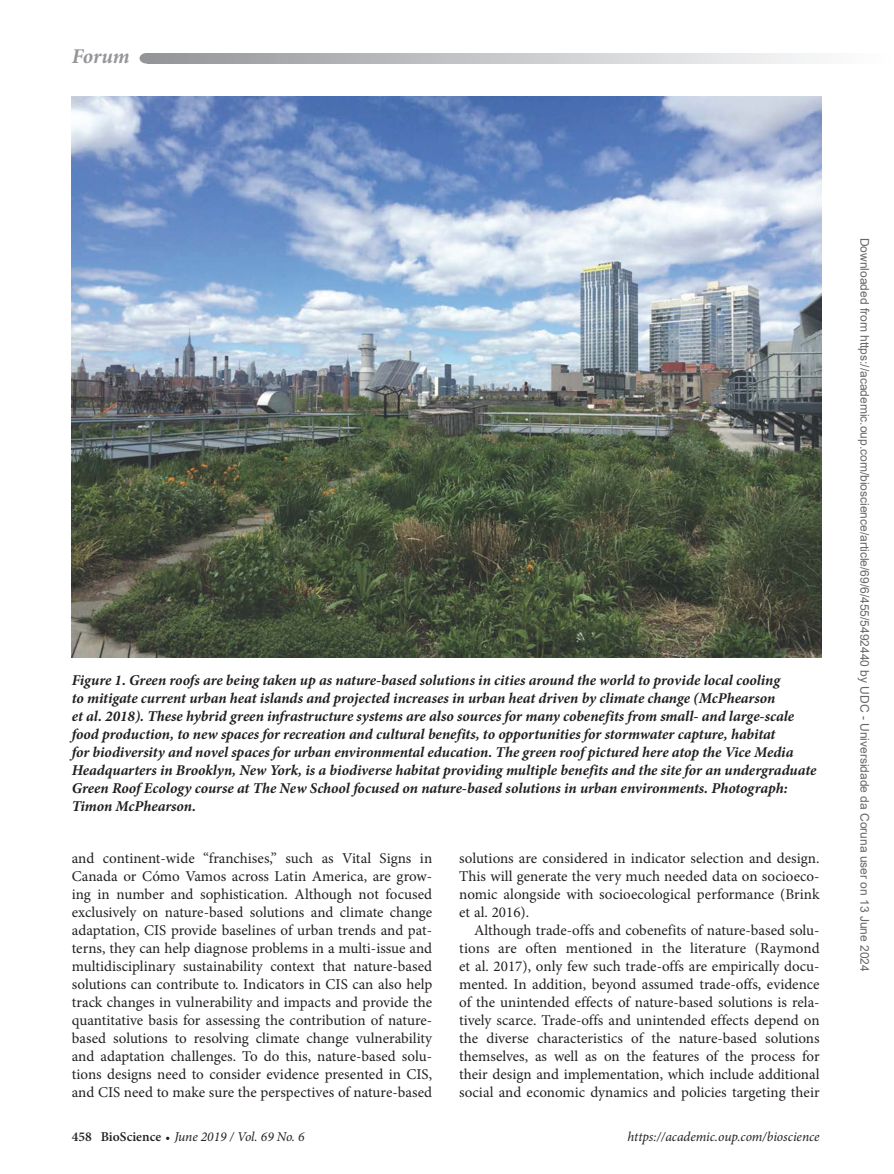
<style>
.page{position:relative;width:894px;height:1174px;background:#fff}
.page>*{position:absolute;margin:0;border:0;box-sizing:border-box;transform-origin:0 0}
.t1{font:italic 700 21px "Minion Pro";letter-spacing:-.005em;color:#939598}
.Para{font:15px/18px "Minion Pro";color:#231f20;text-align:justify}
.FigCaption{font:italic 700 15px/18px "Minion Pro";letter-spacing:-.005em;color:#231f20}
.t2{font:italic 13.5px "Minion Pro";letter-spacing:-.005em;color:#231f20}
.t3{font:12px "Arial";color:#666}
.s1{font-weight:600;font-style:normal}
.s2{font-weight:600;font-style:normal;font-size:12px}
</style>
<div class="page">
<svg style="left:149px;top:53px;width:663px;height:11px;background:#c5c6c8"></svg>
<div style="left:139px;top:53px;width:14px;height:11px;background:#939598;border-radius:50%"></div>
<img style="left:72px;top:96px;width:748px;height:562px">
<h1 class="t1" style="left:72px;top:41px;width:59px">Forum</h1>
<p class="FigCaption" style="left:72px;top:671px;width:745px">Figure 1. Green roofs are being taken up as nature-based solutions in cities around the world to provide local cooling<br>to mitigate current urban heat islands and projected increases in urban heat driven by climate change (McPhearson<br>et al. 2018). These hybrid green infrastructure systems are also sources for many cobenefits from small- and large-scale food production, to new spaces for recreation and cultural benefits, to opportunities for stormwater capture, habitat<br>for biodiversity and novel spaces for urban environmental education. The green roof pictured here atop the Vice Media Headquarters in Brooklyn, New York, is a biodiverse habitat providing multiple benefits and the site for an undergraduate Green Roof Ecology course at The New School focused on nature-based solutions in urban environments. Photograph:<br>Timon McPhearson.</p>
<h2 class="Para" style="left:72px;top:849px;width:362px">and continent-wide “franchises,” such as Vital Signs in Canada or Cómo Vamos across Latin America, are grow&shy;ing in number and sophistication. Although not focused exclusively on nature-based solutions and climate change adaptation, CIS provide baselines of urban trends and pat&shy;terns, they can help diagnose problems in a multi-issue and multidisciplinary sustainability context that nature-based solutions can contribute to. Indicators in CIS can also help track changes in vulnerability and impacts and provide the quantitative basis for assessing the contribution of nature&shy;based solutions to resolving climate change vulnerability and adaptation challenges. To do this, nature-based solu&shy;tions designs need to consider evidence presented in CIS, and CIS need to make sure the perspectives of nature-based</h2>
<h2 class="Para" style="left:459px;top:849px;width:362px">solutions are considered in indicator selection and design.<br>This will generate the very much needed data on socioeco&shy;nomic alongside with socioecological performance (Brink et al. 2016).</h2>
<p class="Para" style="left:459px;top:921px;width:362px;text-indent:15px">Although trade-offs and cobenefits of nature-based solu&shy;tions are often mentioned in the literature (Raymond et al. 2017), only few such trade-offs are empirically docu&shy;mented. In addition, beyond assumed trade-offs, evidence of the unintended effects of nature-based solutions is rela&shy;tively scarce. Trade-offs and unintended effects depend on the diverse characteristics of the nature-based solutions themselves, as well as on the features of the process for their design and implementation, which include additional social and economic dynamics and policies targeting their</p>
<p class="t2" style="left:72px;top:1127px;width:234px"><span class="s1">458 BioScience</span> <span class="s2">•</span> June 2019 / Vol. 69 No. 6</p>
<p class="t2" style="left:627px;top:1127px;width:193px">https://academic.oup.com/bioscience</p>
<p class="t3" style="left:868px;top:237px;width:736px;rotate:90deg">Downloaded from https://academic.oup.com/bioscience/article/69/6/455/5492440 by UDC - Universidade da Coruna user on 13 June 2024</p>
</div>
